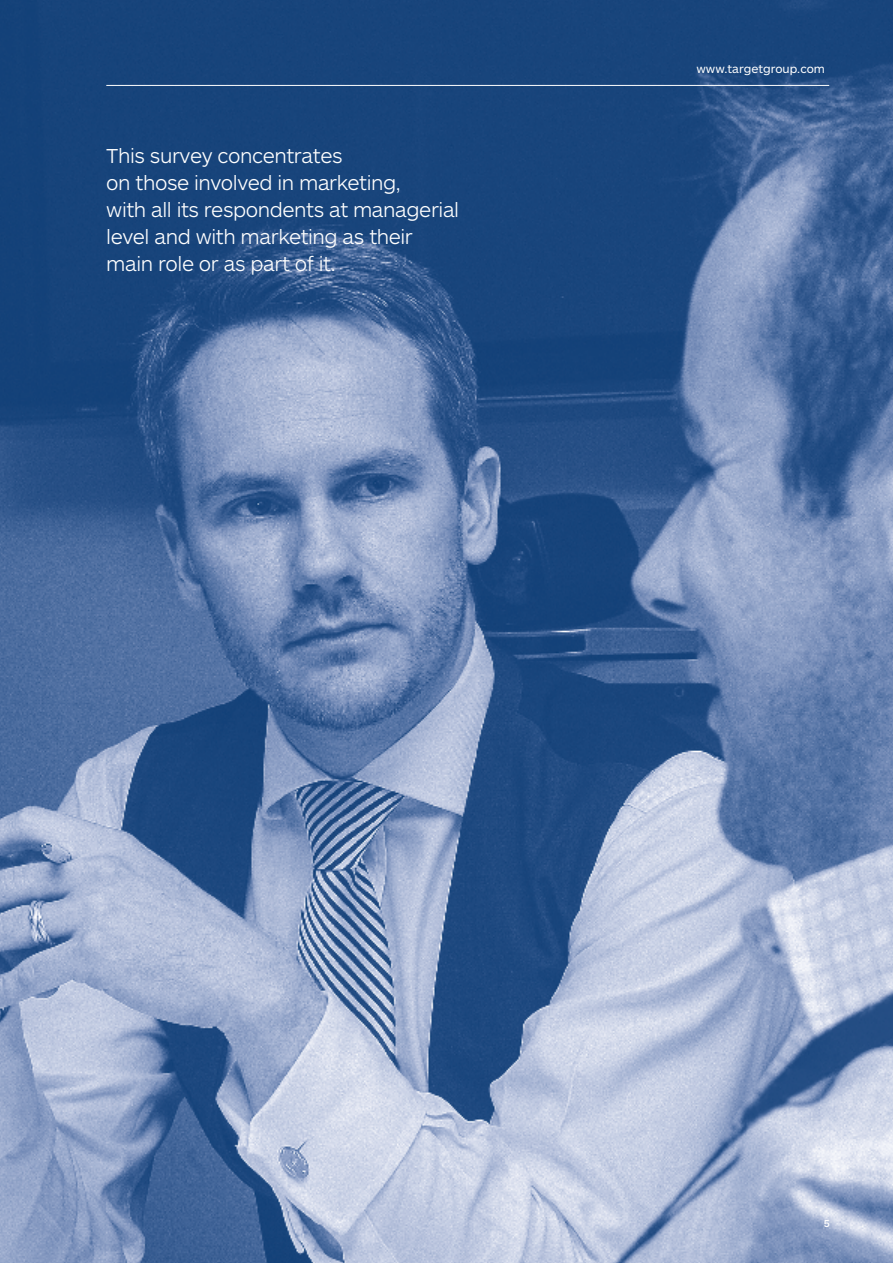
<style>
.page{position:relative;width:893px;height:1263px;background:#fff}
.page>*{position:absolute;margin:0;border:0;box-sizing:border-box;transform-origin:0 0}
.t1{font:300 21px/27px "ARS Maquette Pro";letter-spacing:-.02em;color:#fff}
.t2{font:12px "ARS Maquette Pro";color:#fff}
.t3{font:500 10.5px "ARS Maquette Pro";color:#fff}
</style>
<div class="page">
<img style="left:0;top:0;width:893px;height:1263px">
<hr style="left:106px;top:85px;width:723px;height:1px;background:#fff">
<p class="t1" style="left:106px;top:141px;width:354px">This survey concentrates<br>on those involved in marketing,<br>with all its respondents at managerial level and with marketing as their main role or as part of it.</p>
<p class="t2" style="left:696px;top:61px;width:130px">www.targetgroup.com</p>
<p class="t3" style="left:824px;top:1216px;width:8px">5</p>
</div>
